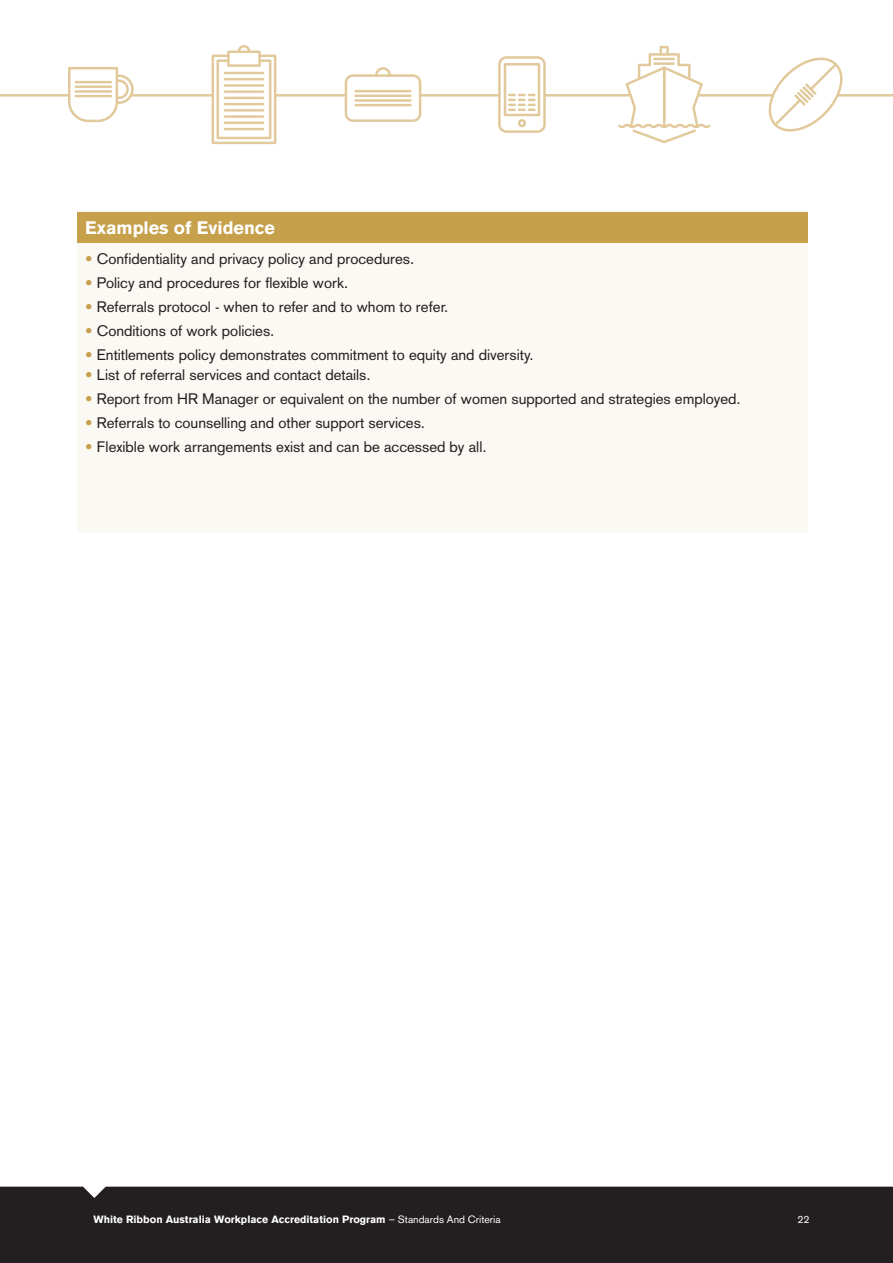
<style>
.page{position:relative;width:893px;height:1263px;background:#fff}
.page>*{position:absolute;margin:0;border:0;box-sizing:border-box;transform-origin:0 0}
.t1{font:700 18px "Akzidenz Grotesk BQ";color:#fff}
.t2{font:15px "Akzidenz Grotesk";color:#231f20}
.t3{font:700 10.5px "Akzidenz Grotesk BQ";color:#fff}
.t4{font:10.5px "Akzidenz Grotesk BQ";color:#fff}
.s1{color:#c6a04a}
.s2{font-weight:400}
</style>
<div class="page">
<hr style="left:130px;top:94px;width:84px;height:3px;background:#e1c99b">
<hr style="left:274px;top:94px;width:73px;height:3px;background:#e1c99b">
<hr style="left:544px;top:94px;width:87px;height:3px;background:#e1c99b">
<hr style="left:697px;top:94px;width:77px;height:3px;background:#e1c99b">
<svg style="left:212px;top:45px;width:64px;height:99px"></svg>
<svg style="left:0;top:67px;width:134px;height:55px"></svg>
<hr style="left:75px;top:81px;width:37px;height:2px;background:#e1c99b">
<hr style="left:75px;top:86px;width:37px;height:2px;background:#e1c99b">
<hr style="left:75px;top:90px;width:37px;height:3px;background:#e1c99b">
<hr style="left:75px;top:95px;width:37px;height:2px;background:#e1c99b">
<svg style="left:618px;top:46px;width:92px;height:97px"></svg>
<svg style="left:763px;top:58px;width:130px;height:74px"></svg>
<svg style="left:345px;top:56px;width:201px;height:77px"></svg>
<hr style="left:354px;top:90px;width:58px;height:2px;background:#e1c99b">
<hr style="left:354px;top:95px;width:58px;height:2px;background:#e1c99b">
<hr style="left:354px;top:99px;width:58px;height:3px;background:#e1c99b">
<hr style="left:354px;top:104px;width:58px;height:2px;background:#e1c99b">
<div style="left:12px;top:1186px;width:869px;height:65px;background:#231f20"></div>
<div style="left:0;top:1186px;width:12px;height:77px;background:#231f20"></div>
<div style="left:881px;top:1186px;width:12px;height:77px;background:#231f20"></div>
<div style="left:0;top:1251px;width:893px;height:12px;background:#231f20"></div>
<div style="left:78px;top:210px;width:730px;height:323px;background:#fbf9f3"></div>
<div style="left:78px;top:212px;width:730px;height:31px;background:#c6a04a"></div>
<p class="t1" style="left:85px;top:217px;width:192px">Examples of Evidence</p>
<p class="t2" style="left:85px;top:250px;width:331px"><span class="s1">•</span> Confidentiality and privacy policy and procedures.</p>
<p class="t2" style="left:85px;top:274px;width:265px"><span class="s1">•</span> Policy and procedures for flexible work.</p>
<p class="t2" style="left:85px;top:298px;width:365px"><span class="s1">•</span> Referrals protocol - when to refer and to whom to refer.</p>
<p class="t2" style="left:85px;top:322px;width:191px"><span class="s1">•</span> Conditions of work policies.</p>
<p class="t2" style="left:85px;top:346px;width:450px"><span class="s1">•</span> Entitlements policy demonstrates commitment to equity and diversity.</p>
<p class="t2" style="left:85px;top:366px;width:287px"><span class="s1">•</span> List of referral services and contact details.</p>
<p class="t2" style="left:85px;top:390px;width:657px"><span class="s1">•</span> Report from HR Manager or equivalent on the number of women supported and strategies employed.</p>
<p class="t2" style="left:85px;top:414px;width:342px"><span class="s1">•</span> Referrals to counselling and other support services.</p>
<p class="t2" style="left:85px;top:438px;width:403px"><span class="s1">•</span> Flexible work arrangements exist and can be accessed by all.</p>
<p class="t3" style="left:94px;top:1213px;width:409px">White Ribbon Australia Workplace Accreditation Program <span class="s2">– Standards And Criteria</span></p>
<p class="t4" style="left:797px;top:1213px;width:14px">22</p>
</div>
